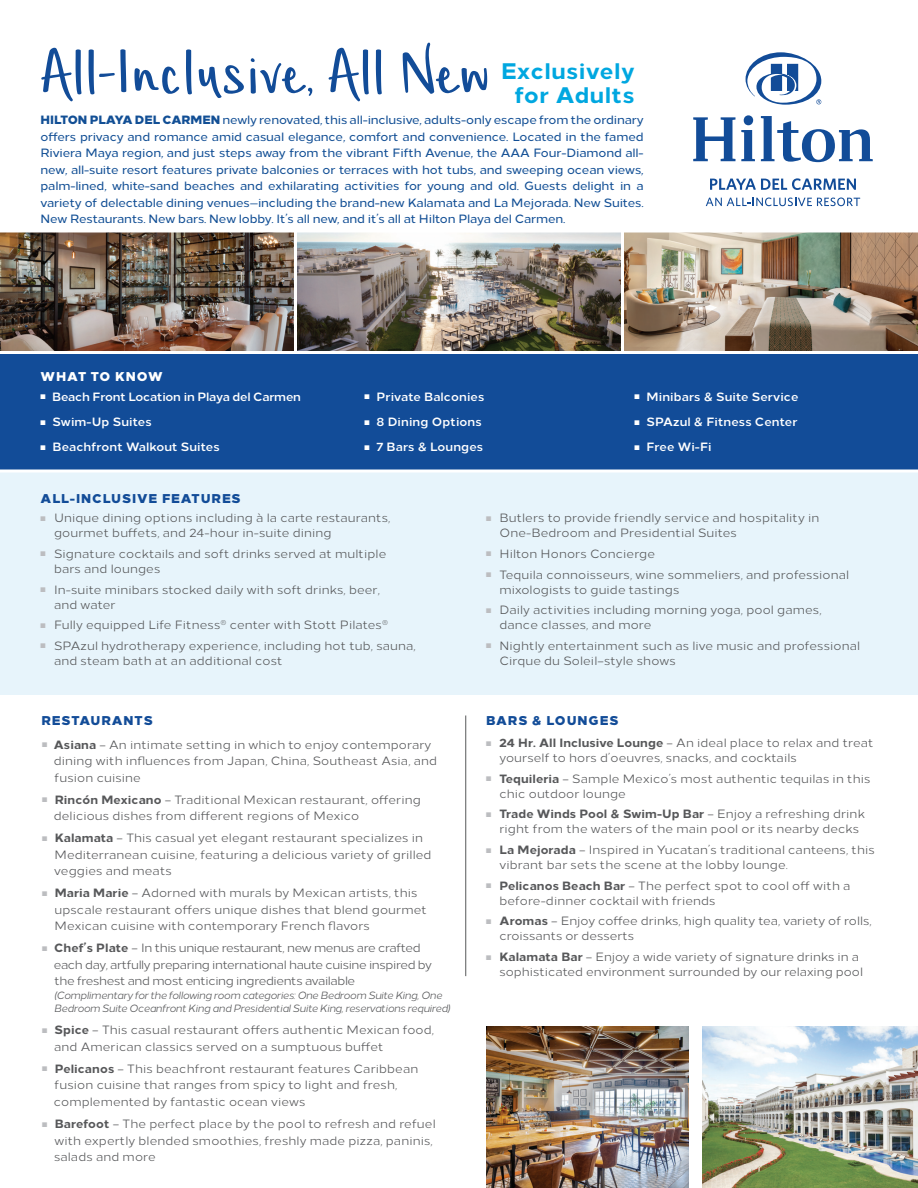
<style>
.page{position:relative;width:918px;height:1188px;background:#fff}
.page>*{position:absolute;margin:0;border:0;box-sizing:border-box;transform-origin:0 0}
.t1{font:91.5px "Simple Joys";letter-spacing:-.01em;color:#124c98}
.t2{font:800 22.5px/24px "Loew";letter-spacing:.03em;color:#00a7e0;text-align:right}
.t3{font:800 12.75px "Loew";letter-spacing:.07em;color:#124c98}
.t4{font:800 12.75px "Loew";letter-spacing:.07em;color:#fff}
.t5{font:12px/15px "Loew";letter-spacing:.01em;color:#57585a}
.t6{font:500 12px/16.5px "Loew";letter-spacing:-.01em;color:#124f95;text-align:justify}
.t7{font:12px/16.5px "Loew";letter-spacing:-.03em;color:#57585a}
.t8{font:700 12px "Loew";letter-spacing:.01em;color:#fff}
.t9{font:700 12px "Loew";letter-spacing:-.015em;color:#fff}
.t10{font:italic 10.5px/13.5px "Loew";letter-spacing:-.04em;color:#57585a;scale:.96 1}
.s1{font-weight:800}
.s2{color:#bcbdc0}
</style>
<div class="page">
<img style="left:297px;top:234px;width:324px;height:117px">
<div style="left:290px;top:230px;width:338px;height:134px;border:3px solid #fff"></div>
<img style="left:621px;top:230px;width:297px;height:121px">
<img style="left:0;top:230px;width:297px;height:121px">
<div style="left:0;top:472px;width:918px;height:223px;background:#e7f4fb"></div>
<hr style="left:465px;top:716px;width:1px;height:260px;background:#57585a">
<svg style="left:746px;top:52px;width:75px;height:53px"></svg>
<svg style="left:693px;top:117px;width:42px;height:44px"></svg>
<svg style="left:741px;top:115px;width:14px;height:46px"></svg>
<svg style="left:761px;top:116px;width:112px;height:46px"></svg>
<svg style="left:710px;top:178px;width:146px;height:12px"></svg>
<svg style="left:706px;top:198px;width:154px;height:8px"></svg>
<img style="left:702px;top:1026px;width:216px;height:162px">
<img style="left:486px;top:1026px;width:202px;height:162px">
<div style="left:0;top:351px;width:918px;height:119px;background:#124c98"></div>
<h1 class="t1" style="left:40px;top:33px;width:453px">All-Inclusive, All New</h1>
<h2 class="t2" style="left:501px;top:58px;width:135px">Exclusively for Adults</h2>
<p class="t6" style="left:40px;top:110px;width:605px"><span class="s1">HILTON PLAYA DEL CARMEN</span> newly renovated, this all-inclusive, adults-only escape from the ordinary offers privacy and romance amid casual elegance, comfort and convenience. Located in the famed Riviera Maya region, and just steps away from the vibrant Fifth Avenue, the AAA Four-Diamond all&shy;new, all-suite resort features private balconies or terraces with hot tubs, and sweeping ocean views, palm-lined, white-sand beaches and exhilarating activities for young and old. Guests delight in a variety of delectable dining venues—including the brand-new Kalamata and La Mejorada. New Suites.<br>New Restaurants. New bars. New lobby. It’s all new, and it’s all at Hilton Playa del Carmen.</p>
<p class="t4" style="left:41px;top:366px;width:124px">WHAT TO KNOW</p>
<p class="t9" style="left:41px;top:387px;width:262px">■ Beach Front Location in Playa del Carmen</p>
<p class="t8" style="left:41px;top:412px;width:113px">■ Swim-Up Suites</p>
<p class="t8" style="left:41px;top:437px;width:181px">■ Beachfront Walkout Suites</p>
<p class="t8" style="left:365px;top:387px;width:121px">■ Private Balconies</p>
<p class="t8" style="left:365px;top:412px;width:119px">■ 8 Dining Options</p>
<p class="t8" style="left:365px;top:437px;width:120px">■ 7 Bars &amp; Lounges</p>
<p class="t8" style="left:635px;top:387px;width:165px">■ Minibars &amp; Suite Service</p>
<p class="t8" style="left:635px;top:412px;width:164px">■ SPAzul &amp; Fitness Center</p>
<p class="t8" style="left:635px;top:437px;width:79px">■ Free Wi-Fi</p>
<p class="t3" style="left:41px;top:487px;width:202px">ALL-INCLUSIVE FEATURES</p>
<p class="t5" style="left:54px;top:509px;width:338px;text-indent:-13px"><span class="s2">■</span> Unique dining options including à la carte restaurants, gourmet buffets, and 24-hour in-suite dining</p>
<p class="t5" style="left:54px;top:545px;width:334px;text-indent:-13px"><span class="s2">■</span> Signature cocktails and soft drinks served at multiple bars and lounges</p>
<p class="t5" style="left:54px;top:581px;width:327px;text-indent:-13px"><span class="s2">■</span> In-suite minibars stocked daily with soft drinks, beer, and water</p>
<p class="t5" style="left:41px;top:616px;width:349px"><span class="s2">■</span> Fully equipped Life Fitness<sup>®</sup> center with Stott Pilates<sup>®</sup></p>
<p class="t5" style="left:54px;top:637px;width:363px;text-indent:-13px"><span class="s2">■</span> SPAzul hydrotherapy experience, including hot tub, sauna, and steam bath at an additional cost</p>
<p class="t3" style="left:42px;top:710px;width:113px">RESTAURANTS</p>
<p class="t5" style="left:54px;top:735px;width:385px;line-height:16.5px;text-indent:-12px"><span class="s2">■</span> <span class="s1">Asiana</span> – An intimate setting in which to enjoy contemporary dining with influences from Japan, China, Southeast Asia, and fusion cuisine</p>
<p class="t5" style="left:54px;top:790px;width:369px;line-height:16.5px;text-indent:-12px"><span class="s2">■</span> <span class="s1">Rincón Mexicano</span> – Traditional Mexican restaurant, offering delicious dishes from different regions of Mexico</p>
<p class="t5" style="left:54px;top:829px;width:379px;line-height:16.5px;text-indent:-12px"><span class="s2">■</span> <span class="s1">Kalamata</span> – This casual yet elegant restaurant specializes in<br>Mediterranean cuisine, featuring a delicious variety of grilled veggies and meats</p>
<p class="t5" style="left:54px;top:884px;width:374px;line-height:16.5px;text-indent:-12px"><span class="s2">■</span> <span class="s1">Maria Marie</span> – Adorned with murals by Mexican artists, this upscale restaurant offers unique dishes that blend gourmet<br>Mexican cuisine with contemporary French flavors</p>
<p class="t7" style="left:54px;top:939px;width:380px;text-indent:-12px"><span class="s2">■</span> <span class="s1">Chef’s Plate</span> – In this unique restaurant, new menus are crafted each day, artfully preparing international haute cuisine inspired by the freshest and most enticing ingredients available</p>
<p class="t10" style="left:54px;top:987px;width:414px">(Complimentary for the following room categories: One Bedroom Suite King, One<br>Bedroom Suite Oceanfront King and Presidential Suite King, reservations required)</p>
<p class="t5" style="left:54px;top:1021px;width:382px;line-height:16.5px;text-indent:-12px"><span class="s2">■</span> <span class="s1">Spice</span> – This casual restaurant offers authentic Mexican food, and American classics served on a sumptuous buffet</p>
<p class="t5" style="left:54px;top:1059px;width:366px;line-height:16.5px;text-indent:-12px"><span class="s2">■</span> <span class="s1">Pelicanos</span> – This beachfront restaurant features Caribbean fusion cuisine that ranges from spicy to light and fresh, complemented by fantastic ocean views</p>
<p class="t5" style="left:54px;top:1115px;width:383px;line-height:16.5px;text-indent:-12px"><span class="s2">■</span> <span class="s1">Barefoot</span> – The perfect place by the pool to refresh and refuel with expertly blended smoothies, freshly made pizza, paninis, salads and more</p>
<p class="t5" style="left:500px;top:509px;width:321px;text-indent:-13px"><span class="s2">■</span> Butlers to provide friendly service and hospitality in<br>One-Bedroom and Presidential Suites</p>
<p class="t5" style="left:486px;top:545px;width:171px"><span class="s2">■</span> Hilton Honors Concierge</p>
<p class="t5" style="left:500px;top:566px;width:351px;text-indent:-13px"><span class="s2">■</span> Tequila connoisseurs, wine sommeliers, and professional mixologists to guide tastings</p>
<p class="t5" style="left:500px;top:601px;width:324px;text-indent:-13px"><span class="s2">■</span> Daily activities including morning yoga, pool games, dance classes, and more</p>
<p class="t5" style="left:500px;top:637px;width:362px;text-indent:-13px"><span class="s2">■</span> Nightly entertainment such as live music and professional<br>Cirque du Soleil–style shows</p>
<p class="t3" style="left:486px;top:710px;width:134px">BARS &amp; LOUNGES</p>
<p class="t5" style="left:500px;top:734px;width:376px;text-indent:-13px"><span class="s2">■</span> <span class="s1">24 Hr. All Inclusive Lounge</span> – An ideal place to relax and treat yourself to hors d’oeuvres, snacks, and cocktails</p>
<p class="t5" style="left:500px;top:770px;width:372px;text-indent:-13px"><span class="s2">■</span> <span class="s1">Tequileria</span> – Sample Mexico’s most authentic tequilas in this chic outdoor lounge</p>
<p class="t5" style="left:500px;top:806px;width:367px;text-indent:-13px"><span class="s2">■</span> <span class="s1">Trade Winds Pool &amp; Swim-Up Bar</span> – Enjoy a refreshing drink right from the waters of the main pool or its nearby decks</p>
<p class="t5" style="left:500px;top:841px;width:377px;text-indent:-13px"><span class="s2">■</span> <span class="s1">La Mejorada</span> – Inspired in Yucatan’s traditional canteens, this vibrant bar sets the scene at the lobby lounge.</p>
<p class="t5" style="left:500px;top:877px;width:353px;text-indent:-13px"><span class="s2">■</span> <span class="s1">Pelicanos Beach Bar</span> – The perfect spot to cool off with a before-dinner cocktail with friends</p>
<p class="t5" style="left:500px;top:913px;width:374px;text-indent:-13px"><span class="s2">■</span> <span class="s1">Aromas</span> – Enjoy coffee drinks, high quality tea, variety of rolls, croissants or desserts</p>
<p class="t5" style="left:500px;top:948px;width:365px;text-indent:-13px"><span class="s2">■</span> <span class="s1">Kalamata Bar</span> – Enjoy a wide variety of signature drinks in a sophisticated environment surrounded by our relaxing pool</p>
</div>
